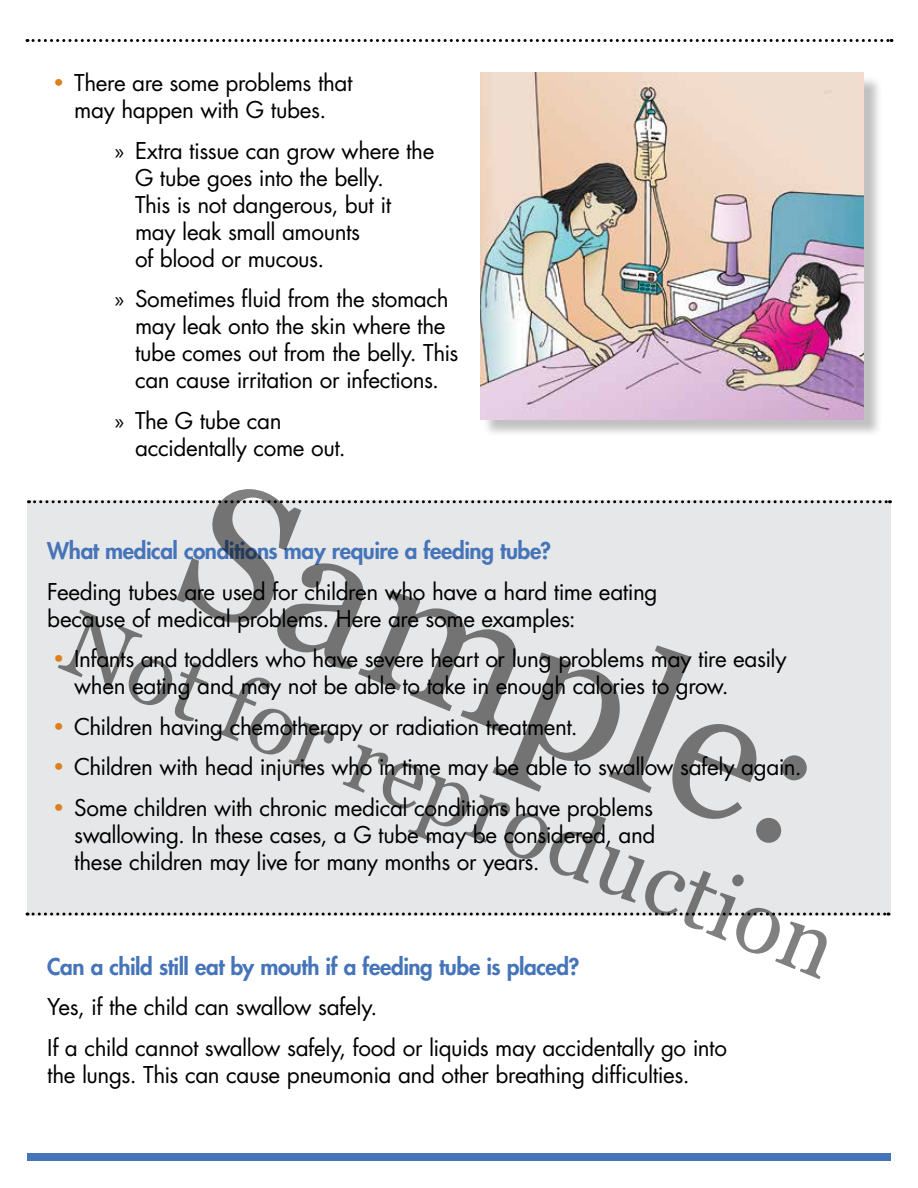
<style>
.page{position:relative;width:918px;height:1188px;background:#fff}
.page>*{position:absolute;margin:0;border:0;box-sizing:border-box;transform-origin:0 0}
.t1{font:187.5px "Georgia";color:#000}
.t2{font:90px "Georgia";color:#000}
.t3{font:22.5px/27px "Futura Std";letter-spacing:-.02em;color:#000}
.t4{font:800 22.5px "Futura Std";letter-spacing:-.015em;color:#4574b9}
.s1{font-family:"Myriad Pro";font-size:33px;color:#dc801e}
.s2{font-family:"Myriad Pro"}
</style>
<div class="page">
<svg style="left:27px;top:39px;width:865px;height:3px"></svg>
<div style="left:27px;top:500px;width:864px;height:416px;background:#e6e7e8"></div>
<svg style="left:35px;top:500px;width:856px;height:3px"></svg>
<div style="left:482px;top:75px;width:400px;height:363px;background:#000;opacity:.25"></div>
<img style="left:480px;top:73px;width:384px;height:346px">
<svg style="left:27px;top:913px;width:862px;height:3px"></svg>
<div style="left:27px;top:1154px;width:864px;height:7px;background:#4574b9"></div>
<p class="t3" style="left:54px;top:70px;width:300px;text-align:center"><span class="s1">•</span> There are some problems that may happen with G tubes.</p>
<p class="t3" style="left:135px;top:137px;width:301px;text-indent:-20px"><span class="s2">»</span> Extra tissue can grow where the<br>G tube goes into the belly.<br>This is not dangerous, but it may leak small amounts<br>of blood or mucous.</p>
<p class="t3" style="left:135px;top:286px;width:325px;text-indent:-20px"><span class="s2">»</span> Sometimes fluid from the stomach may leak onto the skin where the tube comes out from the belly. This can cause irritation or infections.</p>
<p class="t3" style="left:135px;top:407px;width:212px;text-indent:-20px"><span class="s2">»</span> The G tube can accidentally come out.</p>
<h1 class="t1" style="left:233px;top:432px;width:676px;rotate:22deg">Sample:</h1>
<p class="t4" style="left:47px;top:537px;width:505px">What medical conditions may require a feeding tube?</p>
<p class="t3" style="left:47px;top:578px;width:612px">Feeding tubes are used for children who have a hard time eating because of medical problems. Here are some examples:</p>
<p class="t3" style="left:74px;top:646px;width:714px;text-indent:-20px"><span class="s1">•</span> Infants and toddlers who have severe heart or lung problems may tire easily when eating and may not be able to take in enough calories to grow.</p>
<p class="t3" style="left:54px;top:713px;width:525px"><span class="s1">•</span> Children having chemotherapy or radiation treatment.</p>
<p class="t3" style="left:54px;top:754px;width:749px"><span class="s1">•</span> Children with head injuries who in time may be able to swallow safely again.</p>
<p class="t3" style="left:74px;top:794px;width:583px;text-align:justify;text-indent:-20px"><span class="s1">•</span> Some children with chronic medical conditions have problems swallowing. In these cases, a G tube may be considered, and these children may live for many months or years.</p>
<h2 class="t2" style="left:87px;top:589px;width:829px;rotate:22deg">Not for reproduction</h2>
<p class="t4" style="left:47px;top:952px;width:534px">Can a child still eat by mouth if a feeding tube is placed?</p>
<p class="t3" style="left:47px;top:987px;width:681px;line-height:40.5px">Yes, if the child can swallow safely.<br>If a child cannot swallow safely, food or liquids may accidentally go into</p>
<p class="t3" style="left:47px;top:1061px;width:644px">the lungs. This can cause pneumonia and other breathing difficulties.</p>
</div>
